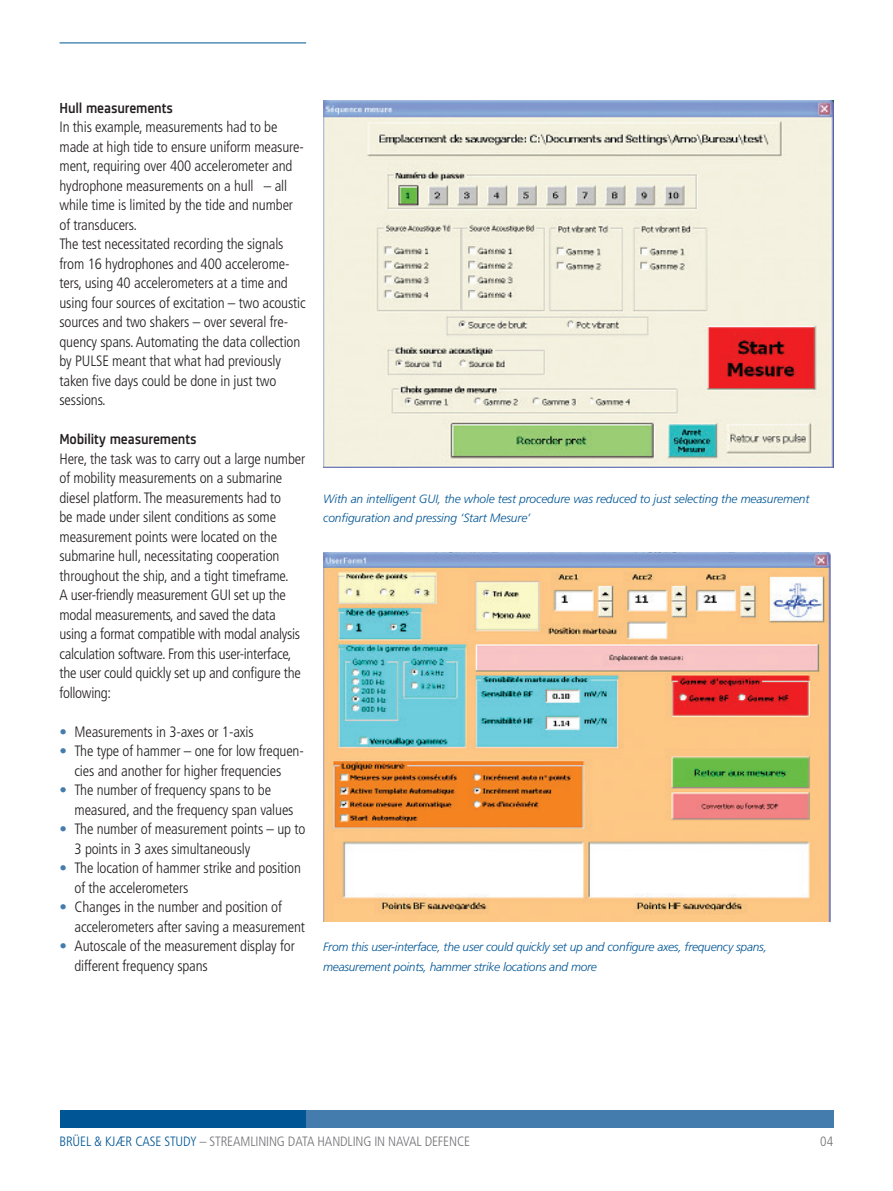
<style>
.page{position:relative;width:893px;height:1191px;background:#fff}
.page>*{position:absolute;margin:0;border:0;box-sizing:border-box;transform-origin:0 0}
.copy{font:300 condensed 15px/19.5px "Frutiger LT Std";letter-spacing:-.01em;color:#231f20}
.subsubheading_-_copy{font:500 15px "Sinews Sans Pro";letter-spacing:-.01em;color:#231f20}
.t1{font:300 condensed 13.5px "Frutiger LT Std";letter-spacing:-.01em;color:#717074}
.t2{font:italic 300 12px/19.5px "Frutiger LT Std";letter-spacing:-.02em;color:#005594}
.s1{color:#437cad}
.s2{color:#005594}
</style>
<div class="page">
<hr style="left:60px;top:43px;width:246px;height:1px;background:#005594">
<div style="left:60px;top:1110px;width:386px;height:17px;background:#005594"></div>
<div style="left:306px;top:1110px;width:527px;height:17px;background:#437cad"></div>
<img style="left:323px;top:553px;width:508px;height:368px">
<img style="left:323px;top:100px;width:510px;height:367px">
<p class="subsubheading_-_copy" style="left:60px;top:99px;width:115px">Hull measurements</p>
<p class="copy" style="left:60px;top:117px;width:246px">In this example, measurements had to be made at high tide to ensure uniform measure&shy;ment, requiring over 400 accelerometer and hydrophone measurements on a hull – all while time is limited by the tide and number of transducers.</p>
<p class="copy" style="left:60px;top:234px;width:248px">The test necessitated recording the signals from 16 hydrophones and 400 accelerome&shy;ters, using 40 accelerometers at a time and using four sources of excitation – two acoustic sources and two shakers – over several fre&shy;quency spans. Automating the data collection by PULSE meant that what had previously taken five days could be done in just two sessions.</p>
<p class="subsubheading_-_copy" style="left:60px;top:431px;width:138px">Mobility measurements</p>
<p class="copy" style="left:60px;top:449px;width:247px">Here, the task was to carry out a large number of mobility measurements on a submarine diesel platform. The measurements had to<br>be made under silent conditions as some measurement points were located on the submarine hull, necessitating cooperation throughout the ship, and a tight timeframe.</p>
<p class="copy" style="left:60px;top:585px;width:243px">A user-friendly measurement GUI set up the modal measurements, and saved the data using a format compatible with modal analysis calculation software. From this user-interface, the user could quickly set up and configure the following:</p>
<p class="copy" style="left:60px;top:722px;width:196px"><span class="s1">•</span> Measurements in 3-axes or 1-axis</p>
<p class="copy" style="left:60px;top:741px;width:246px;text-align:center"><span class="s1">•</span> The type of hammer – one for low frequen&shy;cies and another for higher frequencies</p>
<p class="copy" style="left:75px;top:780px;width:220px;text-indent:-15px"><span class="s1">•</span> The number of frequency spans to be measured, and the frequency span values</p>
<p class="copy" style="left:75px;top:819px;width:232px;text-indent:-15px"><span class="s1">•</span> The number of measurement points – up to<br>3 points in 3 axes simultaneously</p>
<p class="copy" style="left:75px;top:858px;width:228px;text-indent:-15px"><span class="s1">•</span> The location of hammer strike and position of the accelerometers</p>
<p class="copy" style="left:75px;top:897px;width:232px;text-indent:-15px"><span class="s1">•</span> Changes in the number and position of accelerometers after saving a measurement</p>
<p class="copy" style="left:75px;top:936px;width:222px;text-indent:-15px"><span class="s1">•</span> Autoscale of the measurement display for different frequency spans</p>
<p class="t2" style="left:323px;top:489px;width:488px">With an intelligent GUI, the whole test procedure was reduced to just selecting the measurement configuration and pressing ‘Start Mesure’</p>
<p class="t2" style="left:323px;top:937px;width:445px">From this user-interface, the user could quickly set up and configure axes, frequency spans, measurement points, hammer strike locations and more</p>
<p class="t1" style="left:60px;top:1133px;width:412px"><span class="s2">BRÜEL &amp; KJÆR CASE STUDY</span> – STREAMLINING DATA HANDLING IN NAVAL DEFENCE</p>
<p class="t1" style="left:820px;top:1133px;width:15px">04</p>
</div>
